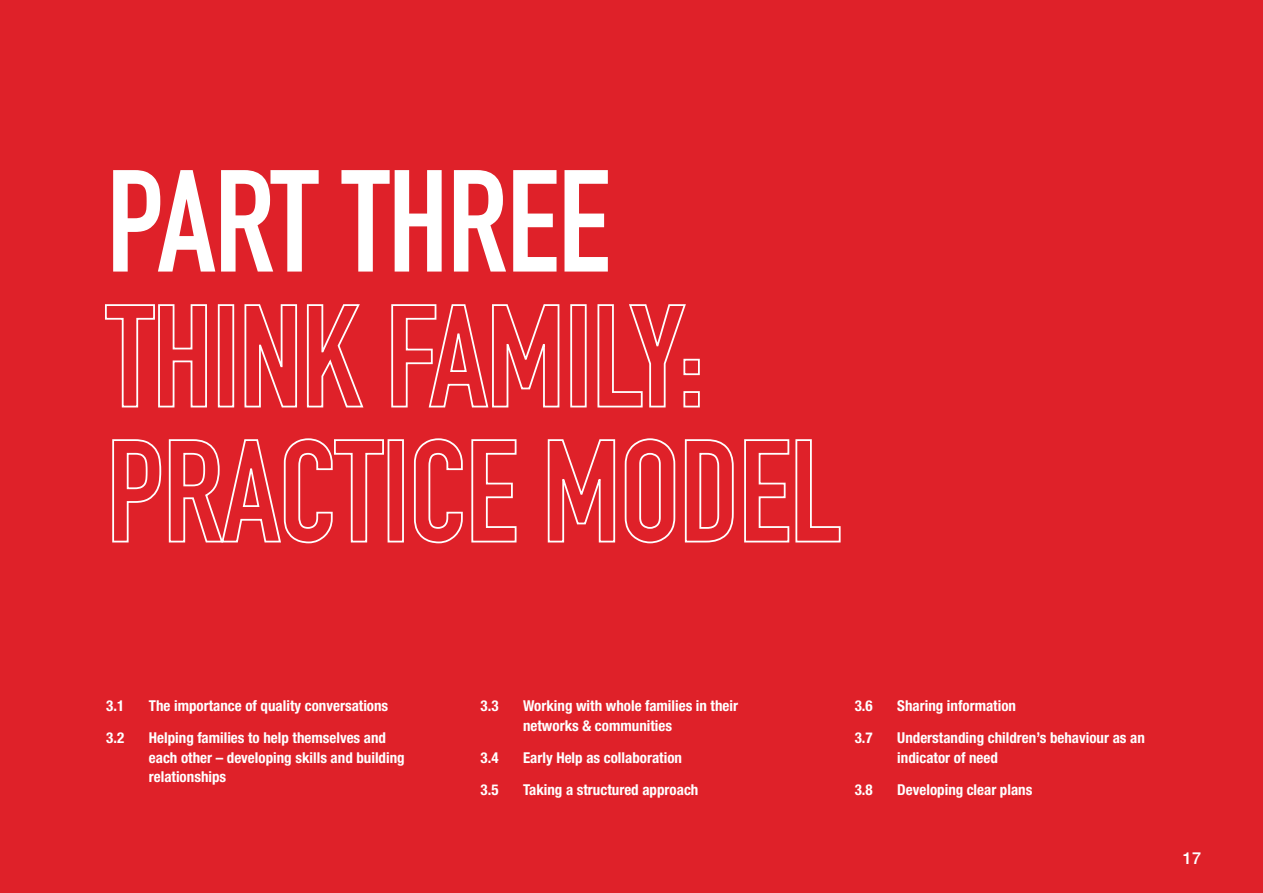
<style>
.page{position:relative;width:1263px;height:893px;background:#df2129}
.page>*{position:absolute;margin:0;border:0;box-sizing:border-box;transform-origin:0 0}
.t1{font:700 142.5px "DIN Condensed";letter-spacing:-.01em;color:#fff}
.t2{font:500 16.5px "Helvetica Neue";color:#fff}
.t3{font:700 condensed 15px/19.5px "Helvetica Neue LT";color:#fff}
</style>
<div class="page">
<svg style="left:105px;top:304px;width:102px;height:104px"></svg>
<div style="left:218px;top:304px;width:16px;height:103px;border:2px solid #fff"></div>
<svg style="left:244px;top:304px;width:54px;height:104px"></svg>
<svg style="left:306px;top:304px;width:58px;height:104px"></svg>
<svg style="left:391px;top:304px;width:169px;height:104px"></svg>
<div style="left:570px;top:304px;width:17px;height:103px;border:2px solid #fff"></div>
<svg style="left:597px;top:304px;width:103px;height:104px"></svg>
<svg style="left:112px;top:439px;width:50px;height:104px"></svg>
<svg style="left:168px;top:438px;width:216px;height:106px"></svg>
<div style="left:388px;top:439px;width:16px;height:103px;border:2px solid #fff"></div>
<svg style="left:414px;top:438px;width:49px;height:106px"></svg>
<svg style="left:471px;top:439px;width:46px;height:104px"></svg>
<svg style="left:547px;top:439px;width:69px;height:104px"></svg>
<svg style="left:624px;top:438px;width:52px;height:106px"></svg>
<svg style="left:684px;top:439px;width:50px;height:104px"></svg>
<svg style="left:744px;top:439px;width:97px;height:104px"></svg>
<h1 class="t1" style="left:106px;top:138px;width:506px">PART THREE</h1>
<p class="t3" style="left:106px;top:696px;width:19px">3.1</p>
<p class="t3" style="left:149px;top:696px;width:241px">The importance of quality conversations</p>
<p class="t3" style="left:106px;top:728px;width:19px">3.2</p>
<p class="t3" style="left:149px;top:728px;width:257px">Helping families to help themselves and each other – developing skills and building relationships</p>
<p class="t3" style="left:480px;top:696px;width:19px">3.3</p>
<p class="t3" style="left:523px;top:696px;width:217px">Working with whole families in their networks &amp; communities</p>
<p class="t3" style="left:480px;top:748px;width:19px">3.4</p>
<p class="t3" style="left:523px;top:748px;width:160px">Early Help as collaboration</p>
<p class="t3" style="left:480px;top:780px;width:19px">3.5</p>
<p class="t3" style="left:523px;top:780px;width:177px">Taking a structured approach</p>
<p class="t3" style="left:855px;top:696px;width:19px">3.6</p>
<p class="t3" style="left:897px;top:696px;width:120px">Sharing information</p>
<p class="t3" style="left:855px;top:728px;width:19px">3.7</p>
<p class="t3" style="left:897px;top:728px;width:249px">Understanding children’s behaviour as an indicator of need</p>
<p class="t3" style="left:855px;top:780px;width:19px">3.8</p>
<p class="t3" style="left:897px;top:780px;width:137px">Developing clear plans</p>
<p class="t2" style="left:1183px;top:845px;width:20px">17</p>
</div>
